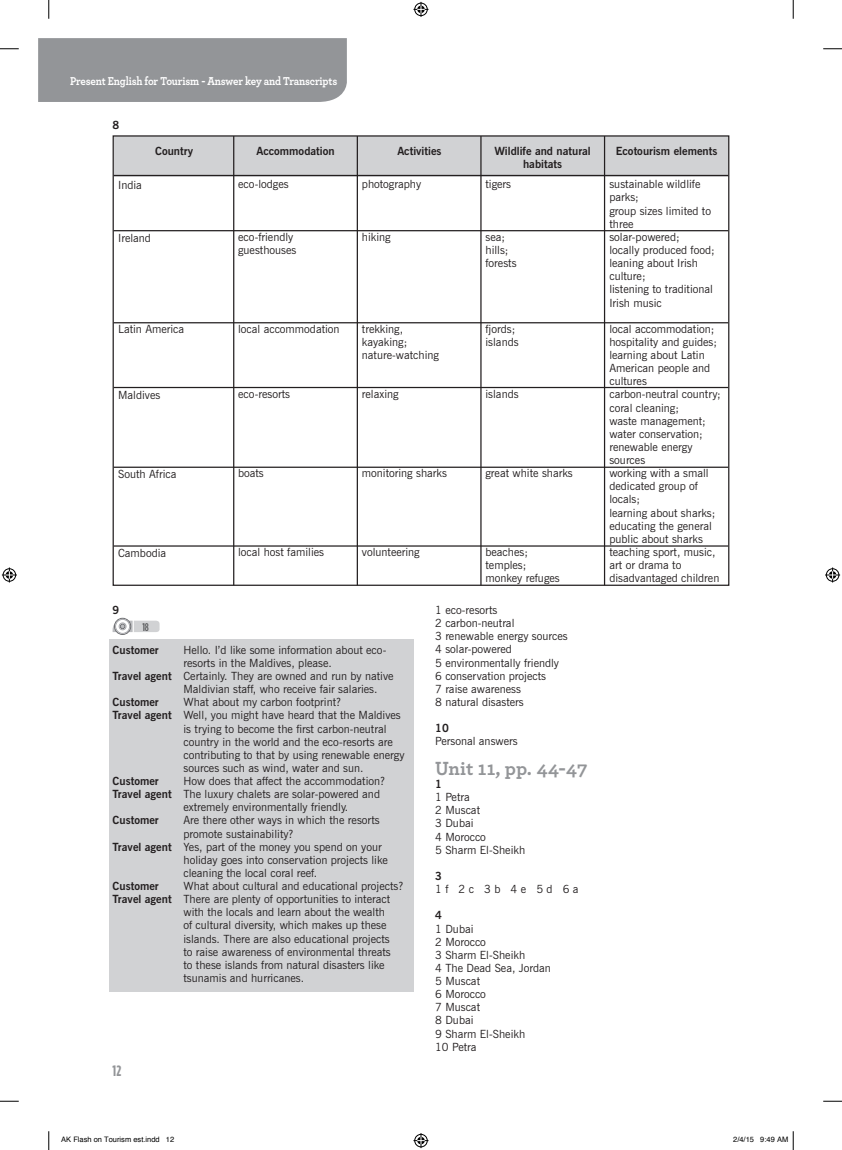
<style>
.page{position:relative;width:842px;height:1150px;background:#fff}
.page>*{position:absolute;margin:0;border:0;box-sizing:border-box;transform-origin:0 0}
.t1{font:700 20px "Archer";color:#939598}
.t2{font:700 condensed 15px "Gotham HTF";color:#939598}
.t3{font:700 12px "Archer";letter-spacing:-.015em;color:#fff;scale:.9 1}
.t4{font:11.25px/13.1px "News Gothic BT";color:#231f20}
.t5{font:700 11.25px/13.1px "News Gothic BT";color:#231f20;text-align:center}
.t6{font:500 condensed 11.12px "Gotham HTF";color:#57585a}
.t7{font:7.5px "Helvetica";color:#000}
.s1{font-weight:700}
</style>
<div class="page">
<div style="left:38px;top:38px;width:309px;height:64px;background:#939598"></div>
<div style="left:109px;top:639px;width:305px;height:352px;background:#d1d2d4"></div>
<svg style="left:113px;top:617px;width:47px;height:18px"></svg>
<div style="left:119px;top:623px;width:7px;height:7px;border:1px solid #a8a9ad;border-radius:50%"></div>
<div style="left:115px;top:619px;width:15px;height:14px;border:1px solid #a8a9ad;border-radius:50%"></div>
<div style="left:114px;top:136px;width:614px;height:40px;background:#d1d2d4"></div>
<hr style="left:233px;top:136px;width:1px;height:449px;background:#231f20">
<hr style="left:357px;top:136px;width:1px;height:449px;background:#231f20">
<hr style="left:480px;top:136px;width:1px;height:449px;background:#231f20">
<hr style="left:604px;top:136px;width:1px;height:449px;background:#231f20">
<hr style="left:114px;top:175px;width:614px;height:1px;background:#231f20">
<hr style="left:114px;top:467px;width:614px;height:1px;background:#231f20">
<hr style="left:114px;top:545px;width:614px;height:2px;background:#231f20">
<hr style="left:114px;top:230px;width:614px;height:1px;background:#231f20">
<hr style="left:114px;top:387px;width:614px;height:1px;background:#231f20">
<hr style="left:114px;top:322px;width:614px;height:1px;background:#231f20">
<svg style="left:0;top:48px;width:19px;height:2px"></svg>
<svg style="left:823px;top:48px;width:19px;height:2px"></svg>
<svg style="left:0;top:1100px;width:19px;height:2px"></svg>
<svg style="left:823px;top:1100px;width:19px;height:2px"></svg>
<svg style="left:48px;top:0;width:2px;height:19px"></svg>
<svg style="left:48px;top:1131px;width:2px;height:19px"></svg>
<svg style="left:792px;top:0;width:2px;height:19px"></svg>
<svg style="left:413px;top:2px;width:15px;height:15px"></svg>
<svg style="left:413px;top:1133px;width:15px;height:15px"></svg>
<svg style="left:2px;top:567px;width:15px;height:15px"></svg>
<svg style="left:825px;top:567px;width:15px;height:15px"></svg>
<svg style="left:792px;top:1131px;width:2px;height:19px"></svg>
<p class="t3" style="left:70px;top:71px;width:298px">Present English for Tourism - Answer key and Transcripts</p>
<p class="t5" style="left:113px;top:118px;width:8px">8</p>
<p class="t4" style="left:118px;top:178px;width:25px">India</p>
<p class="t5" style="left:155px;top:144px;width:40px">Country</p>
<p class="t5" style="left:256px;top:144px;width:80px">Accommodation</p>
<p class="t4" style="left:238px;top:178px;width:52px">eco-lodges</p>
<p class="t5" style="left:397px;top:144px;width:46px">Activities</p>
<p class="t4" style="left:362px;top:178px;width:61px">photography</p>
<p class="t5" style="left:494px;top:144px;width:98px">Wildlife and natural habitats</p>
<p class="t4" style="left:485px;top:178px;width:27px">tigers</p>
<p class="t4" style="left:118px;top:231px;width:34px">Ireland</p>
<p class="t4" style="left:238px;top:230px;width:60px">eco-friendly guesthouses</p>
<p class="t4" style="left:362px;top:230px;width:30px">hiking</p>
<p class="t4" style="left:485px;top:230px;width:33px">sea; hills; forests</p>
<p class="t4" style="left:118px;top:323px;width:68px">Latin America</p>
<p class="t4" style="left:118px;top:388px;width:44px">Maldives</p>
<p class="t4" style="left:238px;top:322px;width:103px">local accommodation</p>
<p class="t4" style="left:238px;top:388px;width:54px">eco-resorts</p>
<p class="t4" style="left:362px;top:322px;width:79px">trekking, kayaking; nature-watching</p>
<p class="t4" style="left:362px;top:388px;width:38px">relaxing</p>
<p class="t4" style="left:485px;top:322px;width:35px">fjords; islands</p>
<p class="t4" style="left:485px;top:388px;width:35px">islands</p>
<p class="t4" style="left:118px;top:467px;width:60px">South Africa</p>
<p class="t4" style="left:238px;top:466px;width:27px">boats</p>
<p class="t4" style="left:362px;top:466px;width:87px">monitoring sharks</p>
<p class="t4" style="left:485px;top:466px;width:89px">great white sharks</p>
<p class="t4" style="left:118px;top:546px;width:50px">Cambodia</p>
<p class="t4" style="left:238px;top:545px;width:87px">local host families</p>
<p class="t4" style="left:362px;top:545px;width:59px">volunteering</p>
<p class="t4" style="left:485px;top:545px;width:76px">beaches; temples; monkey refuges</p>
<p class="t5" style="left:113px;top:604px;width:8px">9</p>
<p class="t6" style="left:142px;top:621px;width:8px">18</p>
<p class="t5" style="left:113px;top:643px;width:48px">Customer</p>
<p class="t4" style="left:183px;top:643px;width:204px">Hello. I’d like some information about eco-</p>
<p class="t4" style="left:183px;top:656px;width:150px">resorts in the Maldives, please.</p>
<p class="t4" style="left:113px;top:669px;width:282px"><span class="s1">Travel agent</span> Certainly. They are owned and run by native</p>
<p class="t4" style="left:183px;top:682px;width:195px">Maldivian staff, who receive fair salaries.</p>
<p class="t5" style="left:113px;top:696px;width:48px">Customer</p>
<p class="t4" style="left:183px;top:696px;width:159px">What about my carbon footprint?</p>
<p class="t4" style="left:113px;top:709px;width:290px"><span class="s1">Travel agent</span> Well, you might have heard that the Maldives</p>
<p class="t4" style="left:183px;top:722px;width:204px">is trying to become the first carbon-neutral</p>
<p class="t4" style="left:183px;top:735px;width:211px">country in the world and the eco-resorts are</p>
<p class="t4" style="left:183px;top:748px;width:223px">contributing to that by using renewable energy</p>
<p class="t4" style="left:183px;top:761px;width:181px">sources such as wind, water and sun.</p>
<p class="t5" style="left:113px;top:774px;width:48px">Customer</p>
<p class="t4" style="left:183px;top:774px;width:203px">How does that affect the accommodation?</p>
<p class="t4" style="left:113px;top:787px;width:269px"><span class="s1">Travel agent</span> The luxury chalets are solar-powered and</p>
<p class="t4" style="left:183px;top:801px;width:166px">extremely environmentally friendly.</p>
<p class="t5" style="left:113px;top:814px;width:48px">Customer</p>
<p class="t4" style="left:183px;top:814px;width:198px">Are there other ways in which the resorts</p>
<p class="t4" style="left:183px;top:827px;width:112px">promote sustainability?</p>
<p class="t4" style="left:113px;top:840px;width:271px"><span class="s1">Travel agent</span> Yes, part of the money you spend on your</p>
<p class="t4" style="left:183px;top:853px;width:206px">holiday goes into conservation projects like</p>
<p class="t4" style="left:183px;top:866px;width:135px">cleaning the local coral reef.</p>
<p class="t5" style="left:113px;top:879px;width:48px">Customer</p>
<p class="t4" style="left:183px;top:879px;width:221px">What about cultural and educational projects?</p>
<p class="t4" style="left:113px;top:892px;width:279px"><span class="s1">Travel agent</span> There are plenty of opportunities to interact</p>
<p class="t4" style="left:183px;top:906px;width:203px">with the locals and learn about the wealth</p>
<p class="t4" style="left:183px;top:919px;width:205px">of cultural diversity, which makes up these</p>
<p class="t4" style="left:183px;top:932px;width:208px">islands. There are also educational projects</p>
<p class="t4" style="left:183px;top:945px;width:209px">to raise awareness of environmental threats</p>
<p class="t4" style="left:183px;top:958px;width:202px">to these islands from natural disasters like</p>
<p class="t4" style="left:183px;top:971px;width:122px">tsunamis and hurricanes.</p>
<h2 class="t2" style="left:113px;top:1063px;width:10px">12</h2>
<p class="t4" style="left:435px;top:603px;width:134px">1 eco-resorts<br>2 carbon-neutral<br>3 renewable energy sources<br>4 solar-powered<br>5 environmentally friendly<br>6 conservation projects<br>7 raise awareness<br>8 natural disasters</p>
<p class="t5" style="left:435px;top:721px;width:15px">10</p>
<p class="t4" style="left:435px;top:735px;width:84px">Personal answers</p>
<h1 class="t1" style="left:435px;top:752px;width:154px">Unit 11, pp. 44-47</h1>
<p class="t5" style="left:435px;top:777px;width:8px">1</p>
<p class="t4" style="left:435px;top:790px;width:92px">1 Petra<br>2 Muscat<br>3 Dubai<br>4 Morocco<br>5 Sharm El-Sheikh</p>
<p class="t5" style="left:435px;top:869px;width:8px">3</p>
<p class="t4" style="left:435px;top:882px;width:145px">1 f 2 c 3 b 4 e 5 d 6 a</p>
<p class="t5" style="left:435px;top:909px;width:8px">4</p>
<p class="t4" style="left:435px;top:922px;width:117px">1 Dubai<br>2 Morocco<br>3 Sharm El-Sheikh<br>4 The Dead Sea, Jordan<br>5 Muscat<br>6 Morocco<br>7 Muscat<br>8 Dubai<br>9 Sharm El-Sheikh<br>10 Petra</p>
<p class="t5" style="left:615px;top:144px;width:103px">Ecotourism elements</p>
<p class="t4" style="left:609px;top:178px;width:107px">sustainable wildlife parks;<br>group sizes limited to three<br>solar-powered;<br>locally produced food; leaning about Irish culture;<br>listening to traditional<br>Irish music</p>
<p class="t4" style="left:609px;top:322px;width:113px">local accommodation; hospitality and guides; learning about Latin<br>American people and cultures<br>carbon-neutral country; coral cleaning;<br>waste management; water conservation; renewable energy sources<br>working with a small dedicated group of locals;<br>learning about sharks; educating the general public about sharks teaching sport, music, art or drama to disadvantaged children</p>
<p class="t7" style="left:61px;top:1135px;width:114px">AK Flash on Tourism est.indd 12</p>
<p class="t7" style="left:733px;top:1135px;width:57px">2/4/15 9:49 AM</p>
</div>
